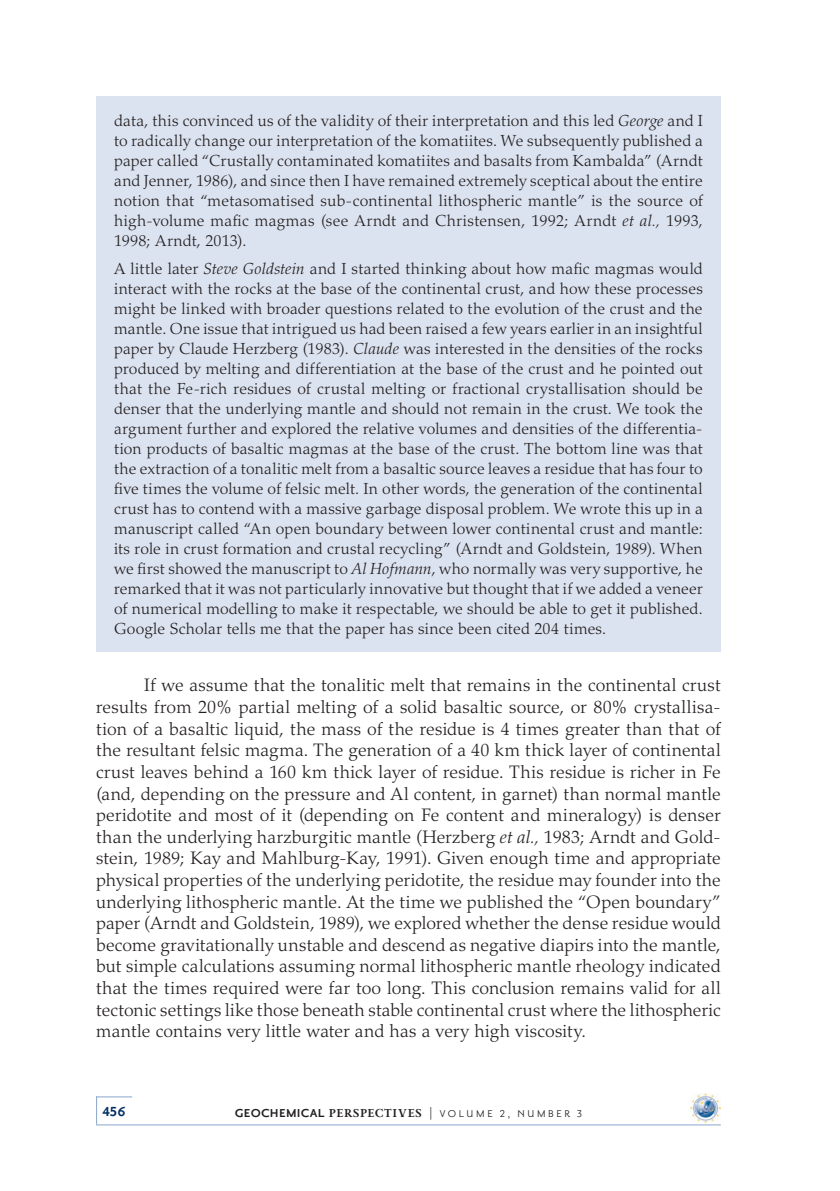
<style>
.page{position:relative;width:840px;height:1191px;background:#fff}
.page>*{position:absolute;margin:0;border:0;box-sizing:border-box;transform-origin:0 0}
.t1{font:300 18px/21.6px "Palatino LT";letter-spacing:.01em;color:#231f20;text-align:justify}
.t2{font:300 16px/20px "Palatino LT";letter-spacing:.015em;color:#231f20;text-align:justify}
.t3{font:700 16px "Priori San";color:#002c62}
.t4{font:12px "Priori San";color:#231f20}
.s1{font-style:italic}
.s2{font-weight:700;font-size:14px}
.s3{font-family:"Priori Ser";font-weight:700;font-size:14px}
.s4{font-size:14px}
</style>
<div class="page">
<hr style="left:96px;top:1124px;width:624px;height:1px;background:#8aa4cb">
<svg style="left:96px;top:1097px;width:1px;height:27px"></svg>
<hr style="left:96px;top:1096px;width:36px;height:1px;background:#8aa4cb">
<img style="left:690px;top:1093px;width:30px;height:29px">
<div style="left:96px;top:96px;width:624px;height:556px;background:#dce3f0"></div>
<p class="t2" style="left:114px;top:110px;width:590px">data, this convinced us of the validity of their interpretation and this led <span class="s1">George</span> and I to radically change our interpretation of the komatiites. We subsequently published a paper called “Crustally contaminated komatiites and basalts from Kambalda” (Arndt and Jenner, 1986), and since then I have remained extremely sceptical about the entire notion that “metasomatised sub-continental lithospheric mantle” is the source of high-volume mafic magmas (see Arndt and Christensen, 1992; Arndt <span class="s1">et al.,</span> 1993, 1998; Arndt, 2013).</p>
<p class="t2" style="left:114px;top:258px;width:590px">A little later <span class="s1">Steve Goldstein</span> and I started thinking about how mafic magmas would interact with the rocks at the base of the continental crust, and how these processes might be linked with broader questions related to the evolution of the crust and the mantle. One issue that intrigued us had been raised a few years earlier in an insightful paper by Claude Herzberg (1983). <span class="s1">Claude</span> was interested in the densities of the rocks produced by melting and differentiation at the base of the crust and he pointed out that the Fe-rich residues of crustal melting or fractional crystallisation should be denser that the underlying mantle and should not remain in the crust. We took the argument further and explored the relative volumes and densities of the differentia&shy;tion products of basaltic magmas at the base of the crust. The bottom line was that the extraction of a tonalitic melt from a basaltic source leaves a residue that has four to five times the volume of felsic melt. In other words, the generation of the continental crust has to contend with a massive garbage disposal problem. We wrote this up in a manuscript called “An open boundary between lower continental crust and mantle: its role in crust formation and crustal recycling” (Arndt and Goldstein, 1989). When we first showed the manuscript to <span class="s1">Al Hofmann</span>, who normally was very supportive, he remarked that it was not particularly innovative but thought that if we added a veneer of numerical modelling to make it respectable, we should be able to get it published.<br>Google Scholar tells me that the paper has since been cited 204 times.</p>
<p class="t1" style="left:96px;top:675px;width:626px;text-indent:48px">If we assume that the tonalitic melt that remains in the continental crust results from 20% partial melting of a solid basaltic source, or 80% crystallisa&shy;tion of a basaltic liquid, the mass of the residue is 4 times greater than that of the resultant felsic magma. The generation of a 40 km thick layer of continental crust leaves behind a 160 km thick layer of residue. This residue is richer in Fe (and, depending on the pressure and Al content, in garnet) than normal mantle peridotite and most of it (depending on Fe content and mineralogy) is denser than the underlying harzburgitic mantle (Herzberg <span class="s1">et al.,</span> 1983; Arndt and Gold&shy;stein, 1989; Kay and Mahlburg-Kay, 1991). Given enough time and appropriate physical properties of the underlying peridotite, the residue may founder into the underlying lithospheric mantle. At the time we published the “Open boundary” paper (Arndt and Goldstein, 1989), we explored whether the dense residue would become gravitationally unstable and descend as negative diapirs into the mantle, but simple calculations assuming normal lithospheric mantle rheology indicated that the times required were far too long. This conclusion remains valid for all tectonic settings like those beneath stable continental crust where the lithospheric mantle contains very little water and has a very high viscosity.</p>
<p class="t3" style="left:102px;top:1103px;width:25px">456</p>
<p class="t4" style="left:235px;top:1107px;width:348px"><span class="s2">Geochemical</span> <span class="s3">Perspectives</span> <span class="s4">|</span> V o l u m e 2 , N u m b e r 3</p>
</div>
